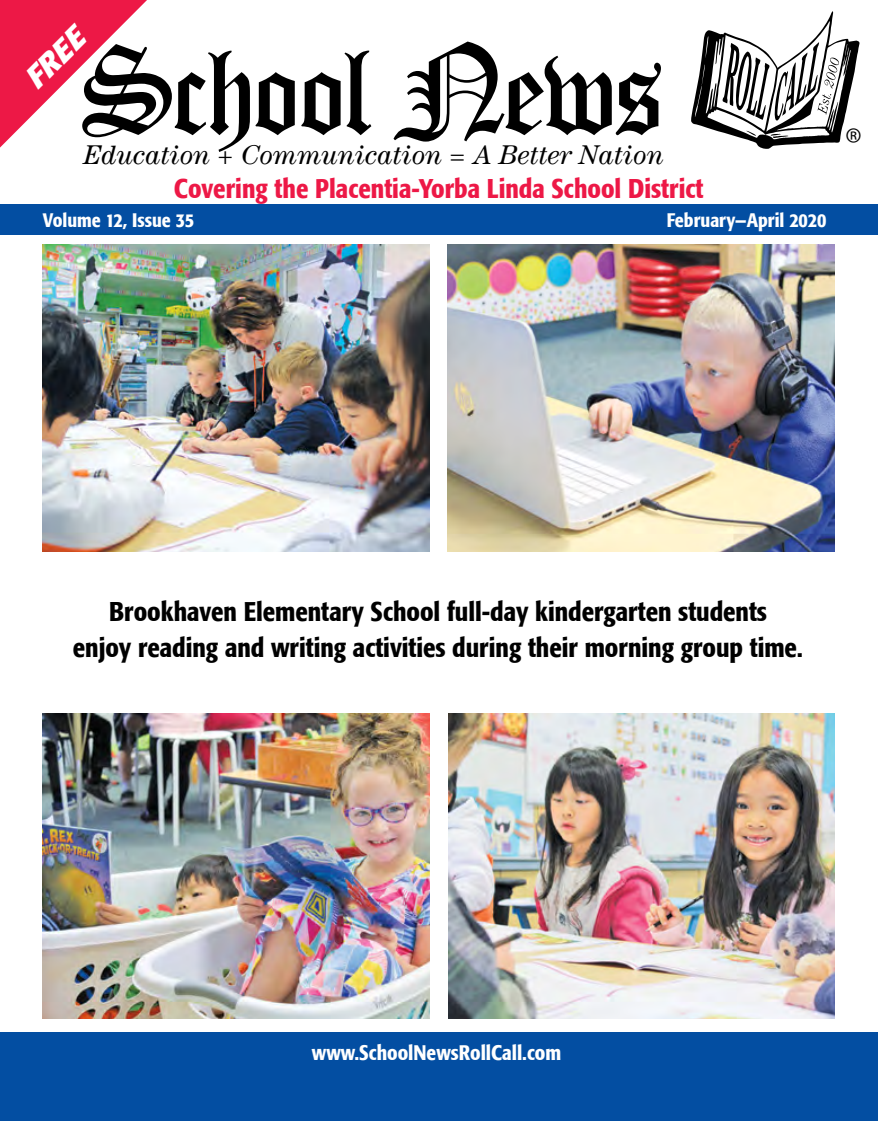
<style>
.page{position:relative;width:878px;height:1121px;background:#fff}
.page>*{position:absolute;margin:0;border:0;box-sizing:border-box;transform-origin:0 0}
.t1{font:31.65px "Myriad";color:#000}
.t2{font:italic 700 31.05px "Formata";color:#fff}
.t3{font:italic 27.15px "Century LT";color:#000}
.t4{font:500 condensed 27px/36px "Formata";color:#000;text-align:center}
.t5{font:500 condensed 27px "Formata";color:#ed1846}
.t6{font:500 condensed 21px "Formata";color:#fff}
.t7{font:500 condensed 19.5px "Formata";color:#fff}
</style>
<div class="page">
<img style="left:43px;top:245px;width:387px;height:307px">
<img style="left:447px;top:245px;width:387px;height:307px">
<img style="left:448px;top:713px;width:386px;height:305px">
<img style="left:43px;top:713px;width:387px;height:305px">
<div style="left:0;top:1032px;width:878px;height:88px;background:#034ea2"></div>
<div style="left:0;top:204px;width:878px;height:31px;background:#034ea2"></div>
<svg style="left:301px;top:51px;width:70px;height:84px"></svg>
<svg style="left:393px;top:42px;width:268px;height:100px"></svg>
<svg style="left:691px;top:11px;width:168px;height:138px"></svg>
<svg style="left:0;top:0;width:295px;height:152px"></svg>
<p class="t2" style="left:16px;top:70px;width:73px;rotate:-45deg">FREE</p>
<p class="t3" style="left:83px;top:139px;width:581px">Education + Communication = A Better Nation</p>
<p class="t5" style="left:174px;top:172px;width:531px">Covering the Placentia-Yorba Linda School District</p>
<p class="t7" style="left:43px;top:208px;width:153px">Volume 12, Issue 35</p>
<p class="t7" style="left:666px;top:208px;width:161px">February—April 2020</p>
<p class="t1" style="left:845px;top:124px;width:18px">®</p>
<p class="t4" style="left:73px;top:593px;width:731px">Brookhaven Elementary School full-day kindergarten students<br>enjoy reading and writing activities during their morning group time.</p>
<p class="t6" style="left:312px;top:1040px;width:251px">www.SchoolNewsRollCall.com</p>
</div>
